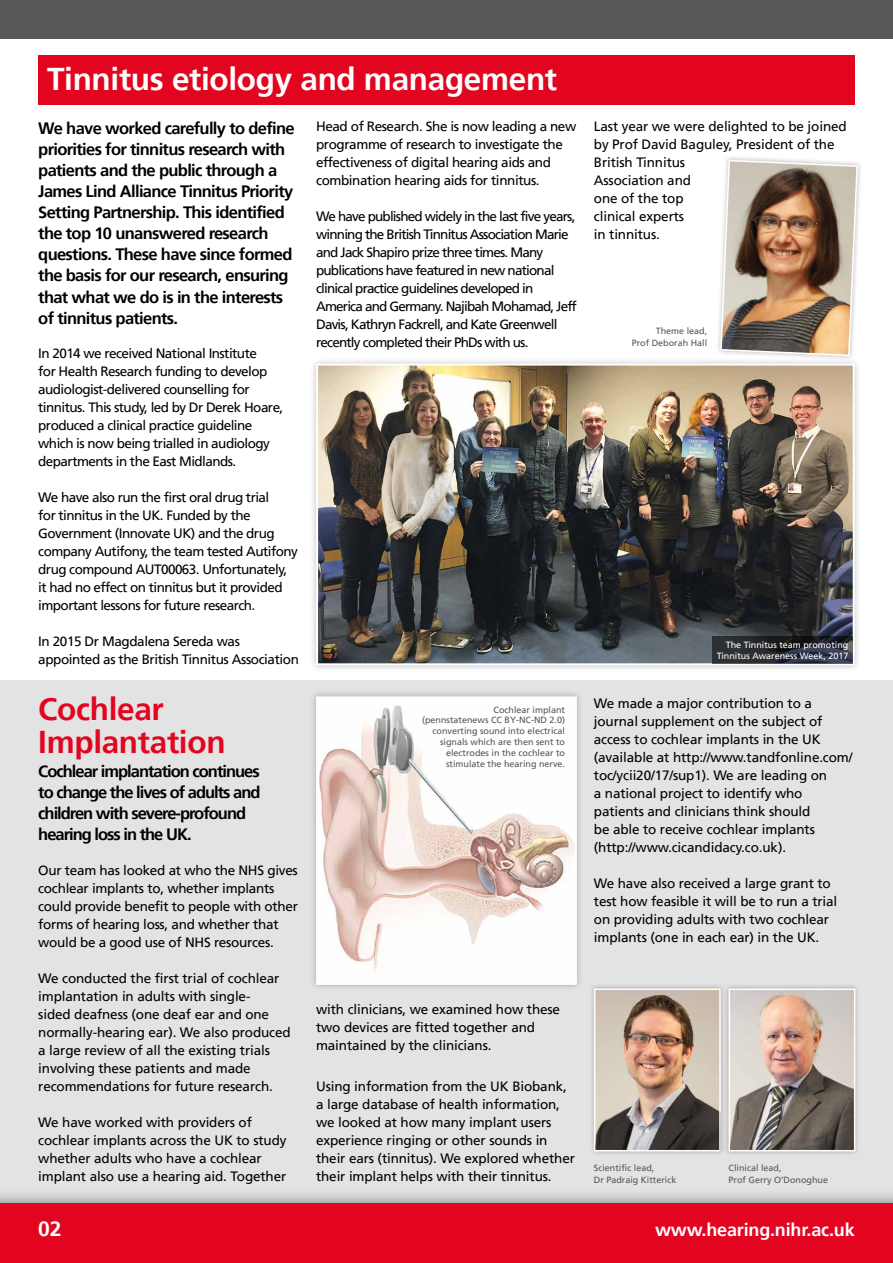
<style>
.page{position:relative;width:893px;height:1263px;background:#fff}
.page>*{position:absolute;margin:0;border:0;box-sizing:border-box;transform-origin:0 0}
.t1{font:700 31.5px "Frutiger 65";letter-spacing:-.01em;color:#fff}
.t2{font:700 31.5px/33px "Frutiger 65";letter-spacing:-.01em;color:#e30520}
.t3{font:700 21px "Frutiger 65";color:#fff}
.t4{font:700 18px "Frutiger 65";letter-spacing:-.01em;color:#fff}
.t5{font:700 16.5px/21px "Frutiger 65";letter-spacing:-.04em;color:#000}
.t6{font:700 16.5px/21px "Frutiger 65";letter-spacing:-.06em;color:#000}
.t7{font:13.5px/18px "Frutiger LT";letter-spacing:-.02em;color:#000}
.t8{font:13.5px/18px "Frutiger LT";letter-spacing:-.04em;color:#000}
.t9{font:13.5px/18px "Frutiger LT";letter-spacing:-.06em;color:#000}
.t10{font:9px/10.8px "Frutiger LT";color:#575756;text-align:right}
.t11{font:9px/10.8px "Frutiger LT";color:#fff;text-align:right}
</style>
<div class="page">
<div style="left:0;top:680px;width:893px;height:583px;background:#e3e3e3"></div>
<div style="left:0;top:0;width:893px;height:38px;background:#575756"></div>
<div style="left:0;top:1189px;width:893px;height:74px;background:#000;opacity:.5"></div>
<div style="left:0;top:1203px;width:893px;height:60px;background:#e30520"></div>
<div style="left:38px;top:55px;width:817px;height:49px;background:#e30520"></div>
<div style="left:310px;top:357px;width:551px;height:315px;background:#000;opacity:.25"></div>
<img style="left:319px;top:367px;width:533px;height:295px">
<div style="left:316px;top:364px;width:539px;height:301px;border:2px solid #fff"></div>
<div style="left:716px;top:155px;width:147px;height:206px;background:#000;opacity:.25"></div>
<img style="left:719px;top:159px;width:140px;height:198px">
<svg style="left:712px;top:636px;width:141px;height:27px;background:#282a33"></svg>
<div style="left:589px;top:983px;width:137px;height:173px;background:#000;opacity:.25"></div>
<img style="left:597px;top:991px;width:121px;height:157px">
<div style="left:594px;top:988px;width:127px;height:163px;border:2px solid #fff"></div>
<div style="left:310px;top:690px;width:273px;height:301px;background:#000;opacity:.25"></div>
<img style="left:319px;top:699px;width:255px;height:283px">
<div style="left:316px;top:696px;width:261px;height:289px;border:2px solid #fff"></div>
<div style="left:723px;top:983px;width:138px;height:173px;background:#000;opacity:.25"></div>
<img style="left:732px;top:991px;width:120px;height:157px">
<div style="left:729px;top:988px;width:126px;height:163px;border:2px solid #fff"></div>
<h1 class="t1" style="left:47px;top:60px;width:512px">Tinnitus etiology and management</h1>
<p class="t5" style="left:38px;top:118px;width:258px">We have worked carefully to define priorities for tinnitus research with patients and the public through a James Lind Alliance Tinnitus Priority Setting Partnership. This identified the top 10 unanswered research questions. These have since formed the basis for our research, ensuring that what we do is in the interests of tinnitus patients.</p>
<p class="t8" style="left:38px;top:345px;width:247px">In 2014 we received National Institute<br>for Health Research funding to develop audiologist-delivered counselling for tinnitus. This study, led by Dr Derek Hoare, produced a clinical practice guideline which is now being trialled in audiology departments in the East Midlands.</p>
<p class="t8" style="left:38px;top:489px;width:261px">We have also run the first oral drug trial<br>for tinnitus in the UK. Funded by the Government (Innovate UK) and the drug company Autifony, the team tested Autifony drug compound AUT00063. Unfortunately, it had no effect on tinnitus but it provided important lessons for future research.</p>
<p class="t7" style="left:38px;top:633px;width:262px">In 2015 Dr Magdalena Sereda was appointed as the British Tinnitus Association</p>
<p class="t7" style="left:316px;top:117px;width:262px">Head of Research. She is now leading a new programme of research to investigate the effectiveness of digital hearing aids and combination hearing aids for tinnitus.</p>
<p class="t9" style="left:316px;top:207px;width:262px">We have published widely in the last five years, winning the British Tinnitus Association Marie and Jack Shapiro prize three times. Many publications have featured in new national clinical practice guidelines developed in America and Germany. Najibah Mohamad, Jeff Davis, Kathryn Fackrell, and Kate Greenwell recently completed their PhDs with us.</p>
<h1 class="t2" style="left:38px;top:693px;width:189px">Cochlear<br>Implantation</h1>
<p class="t6" style="left:38px;top:761px;width:224px">Cochlear implantation continues to change the lives of adults and children with severe-profound hearing loss in the UK.</p>
<p class="t7" style="left:38px;top:861px;width:261px">Our team has looked at who the NHS gives cochlear implants to, whether implants could provide benefit to people with other forms of hearing loss, and whether that would be a good use of NHS resources.</p>
<p class="t7" style="left:38px;top:969px;width:254px">We conducted the first trial of cochlear implantation in adults with single-<br>sided deafness (one deaf ear and one normally-hearing ear). We also produced a large review of all the existing trials involving these patients and made recommendations for future research.</p>
<p class="t7" style="left:38px;top:1113px;width:250px">We have worked with providers of cochlear implants across the UK to study whether adults who have a cochlear implant also use a hearing aid. Together</p>
<p class="t10" style="left:422px;top:704px;width:145px">Cochlear implant<br>(pennstatenews CC BY-NC-ND 2.0) converting sound into electrical signals which are then sent to electrodes in the cochlear to stimulate the hearing nerve.</p>
<p class="t7" style="left:316px;top:1000px;width:246px">with clinicians, we examined how these two devices are fitted together and maintained by the clinicians.</p>
<p class="t7" style="left:316px;top:1077px;width:260px">Using information from the UK Biobank, a large database of health information, we looked at how many implant users experience ringing or other sounds in their ears (tinnitus). We explored whether their implant helps with their tinnitus.</p>
<p class="t7" style="left:594px;top:117px;width:254px">Last year we were delighted to be joined by Prof David Baguley, President of the<br>British Tinnitus<br>Association and<br>one of the top<br>clinical experts<br>in tinnitus.</p>
<p class="t10" style="left:632px;top:325px;width:77px;line-height:12px">Theme lead,<br>Prof Deborah Hall</p>
<p class="t11" style="left:717px;top:640px;width:133px">The Tinnitus team promoting<br>Tinnitus Awareness Week, 2017</p>
<p class="t7" style="left:594px;top:694px;width:260px">We made a major contribution to a journal supplement on the subject of access to cochlear implants in the UK (available at http://www.tandfonline.com/ toc/ycii20/17/sup1). We are leading on<br>a national project to identify who patients and clinicians think should<br>be able to receive cochlear implants (http://www.cicandidacy.co.uk).</p>
<p class="t7" style="left:594px;top:874px;width:245px">We have also received a large grant to test how feasible it will be to run a trial on providing adults with two cochlear implants (one in each ear) in the UK.</p>
<p class="t10" style="left:594px;top:1161px;width:84px;line-height:12px;text-align:left">Scientific lead,<br>Dr Padraig Kitterick</p>
<p class="t10" style="left:729px;top:1161px;width:101px;line-height:12px;text-align:left">Clinical lead,<br>Prof Gerry O’Donoghue</p>
<h2 class="t3" style="left:38px;top:1216px;width:25px">02</h2>
<h3 class="t4" style="left:655px;top:1219px;width:201px">www.hearing.nihr.ac.uk</h3>
</div>
